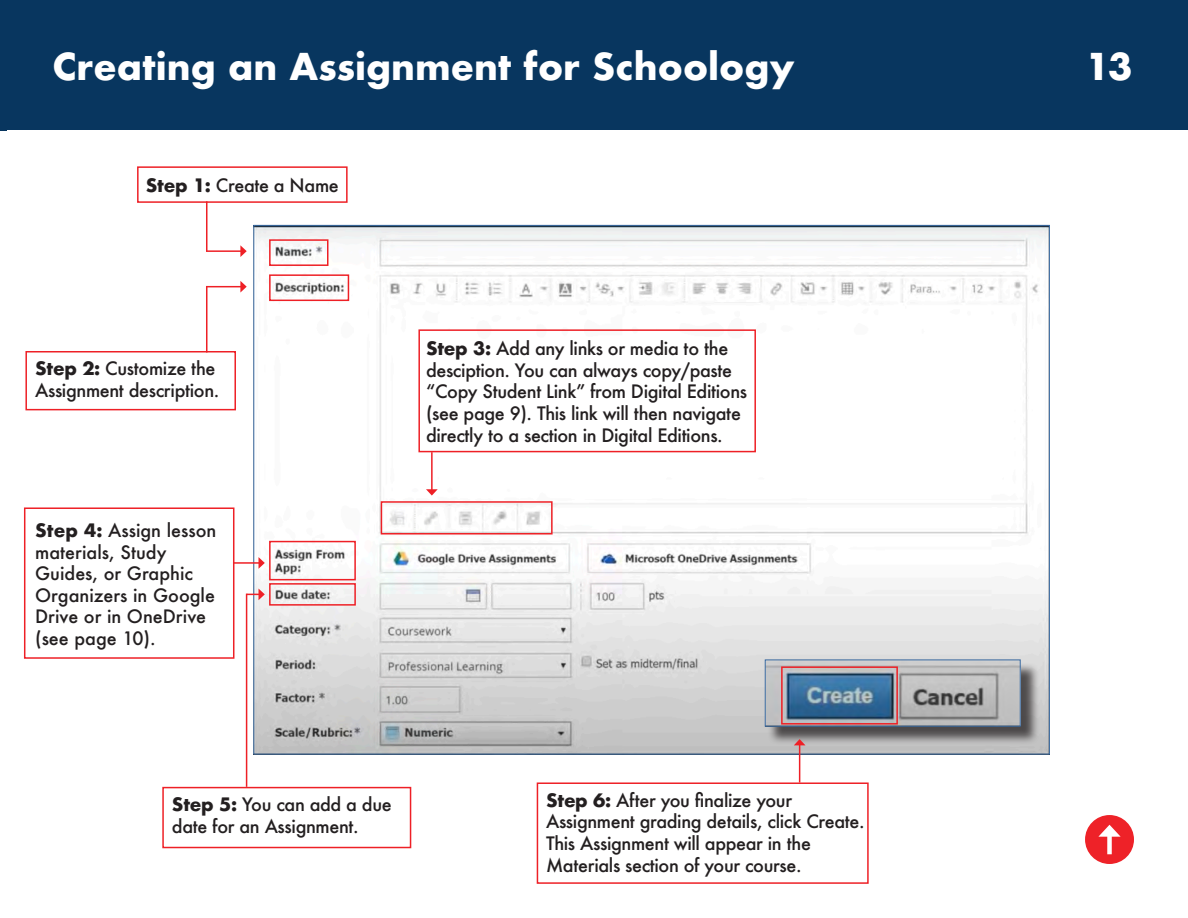
<style>
.page{position:relative;width:1188px;height:918px;background:#fff}
.page>*{position:absolute;margin:0;border:0;box-sizing:border-box;transform-origin:0 0}
.t1{font:700 36px "Futura";color:#fff}
.t2{font:500 18px/21.6px "Futura";letter-spacing:-.02em;color:#231f20}
.t3{font:500 18px/21.6px "Futura";color:#231f20}
.s1{font-weight:700}
</style>
<div class="page">
<div style="left:0;top:1px;width:6px;height:130px;background:#08365f"></div>
<div style="left:0;top:0;width:1188px;height:130px;background:#08365f"></div>
<div style="left:1085px;top:815px;width:49px;height:49px;background:#ee2228;border-radius:50%"></div>
<div style="left:1107px;top:833px;width:5px;height:21px;background:#fff"></div>
<svg style="left:1098px;top:825px;width:23px;height:12px"></svg>
<img style="left:255px;top:227px;width:793px;height:525px">
<div style="left:767px;top:662px;width:272px;height:83px;background:#231f20;opacity:.75"></div>
<img style="left:767px;top:662px;width:252px;height:63px">
<div style="left:765px;top:660px;width:256px;height:67px;border:1px solid #3d6ea5"></div>
<div style="left:269px;top:239px;width:59px;height:27px;border:2px solid #ee2026"></div>
<div style="left:269px;top:274px;width:80px;height:27px;border:2px solid #ee2026"></div>
<div style="left:269px;top:541px;width:87px;height:39px;border:2px solid #ee2026"></div>
<div style="left:269px;top:583px;width:87px;height:23px;border:2px solid #ee2026"></div>
<div style="left:381px;top:501px;width:172px;height:34px;border:2px solid #ee2026"></div>
<div style="left:781px;top:666px;width:117px;height:59px;border:2px solid #ee2026"></div>
<div style="left:137px;top:166px;width:211px;height:37px;border:2px solid #ee2026"></div>
<div style="left:25px;top:351px;width:211px;height:59px;border:2px solid #ee2026"></div>
<div style="left:24px;top:507px;width:210px;height:152px;border:2px solid #ee2026"></div>
<div style="left:162px;top:787px;width:249px;height:61px;border:2px solid #ee2026"></div>
<div style="left:537px;top:782px;width:332px;height:102px;border:2px solid #ee2026"></div>
<div style="left:418px;top:329px;width:338px;height:123px;border:2px solid #ee2026"></div>
<hr style="left:206px;top:201px;width:1px;height:50px;background:#ee2026">
<hr style="left:206px;top:250px;width:35px;height:2px;background:#ee2026">
<svg style="left:240px;top:245px;width:7px;height:12px"></svg>
<hr style="left:206px;top:287px;width:1px;height:65px;background:#ee2026">
<hr style="left:206px;top:286px;width:35px;height:1px;background:#ee2026">
<svg style="left:240px;top:281px;width:7px;height:12px"></svg>
<hr style="left:233px;top:562px;width:26px;height:2px;background:#ee2026">
<svg style="left:259px;top:557px;width:6px;height:12px"></svg>
<hr style="left:431px;top:452px;width:2px;height:38px;background:#ee2026">
<svg style="left:426px;top:489px;width:12px;height:7px"></svg>
<svg style="left:247px;top:589px;width:18px;height:11px"></svg>
<hr style="left:246px;top:594px;width:1px;height:193px;background:#ee2026">
<hr style="left:799px;top:745px;width:1px;height:37px;background:#ee2026">
<svg style="left:794px;top:739px;width:12px;height:6px"></svg>
<p class="t1" style="left:52px;top:40px;width:744px">Creating an Assignment for Schoology</p>
<p class="t1" style="left:1086px;top:40px;width:48px">13</p>
<p class="t2" style="left:146px;top:174px;width:195px"><span class="s1">Step 1:</span> Create a Name</p>
<p class="t2" style="left:35px;top:358px;width:186px"><span class="s1">Step 2:</span> Customize the<br>Assignment description.</p>
<p class="t3" style="left:35px;top:519px;width:183px"><span class="s1">Step 4:</span> Assign lesson materials, Study<br>Guides, or Graphic<br>Organizers in Google<br>Drive or in OneDrive (see page 10).</p>
<p class="t2" style="left:426px;top:337px;width:323px"><span class="s1">Step 3:</span> Add any links or media to the desciption. You can always copy/paste “Copy Student Link” from Digital Editions (see page 9). This link will then navigate directly to a section in Digital Editions.</p>
<p class="t2" style="left:172px;top:794px;width:221px"><span class="s1">Step 5:</span> You can add a due date for an Assignment.</p>
<p class="t2" style="left:546px;top:789px;width:320px"><span class="s1">Step 6:</span> After you finalize your Assignment grading details, click Create.<br>This Assignment will appear in the Materials section of your course.</p>
</div>
